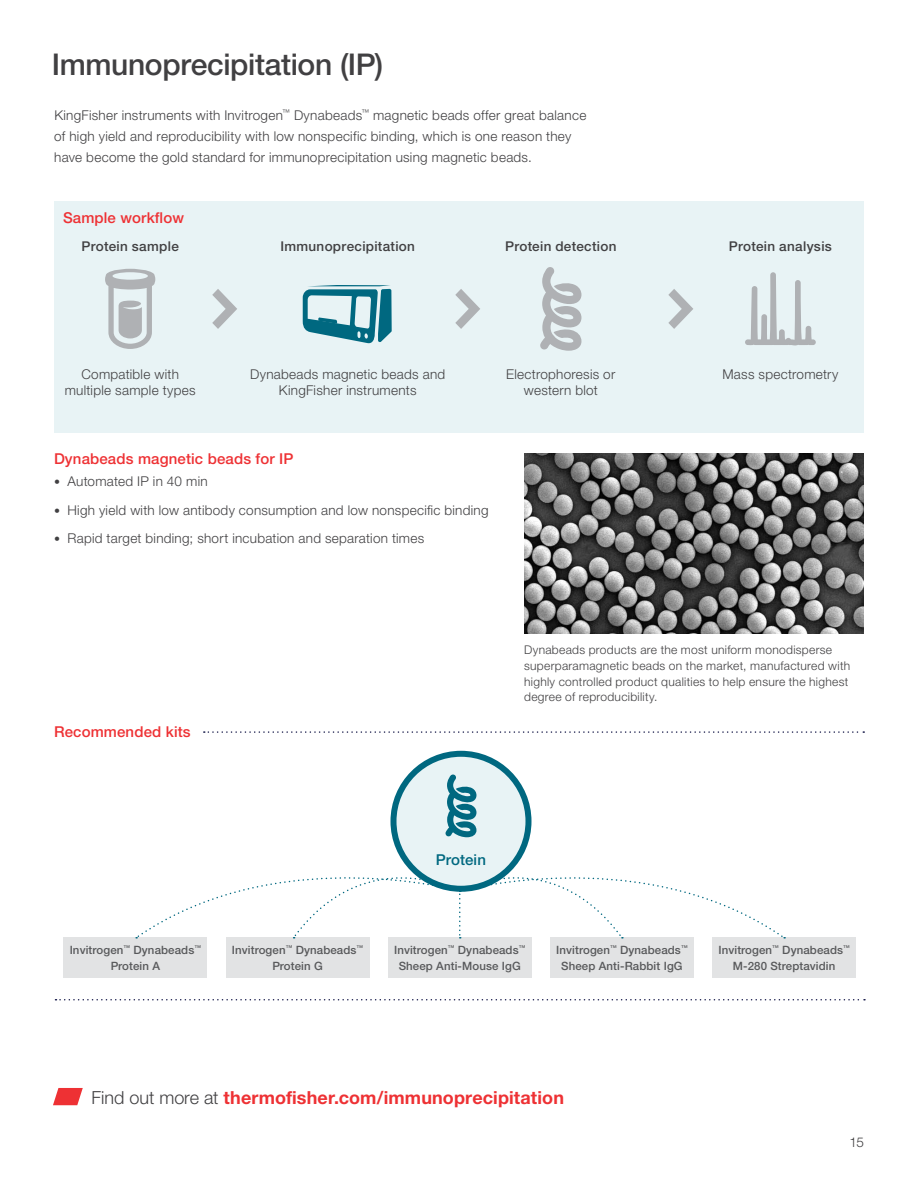
<style>
.page{position:relative;width:918px;height:1188px;background:#fff}
.page>*{position:absolute;margin:0;border:0;box-sizing:border-box;transform-origin:0 0}
.t1{font:500 30px "Helvetica Neue LTW1 G";letter-spacing:-.01em;color:#414042}
.t2{font:700 18px "Helvetica Neue LTW1 G";letter-spacing:.005em;color:#ee3134}
.t3{font:500 15px "Helvetica Neue LTW1 G";letter-spacing:.01em;color:#ee3134}
.t4{font:500 15px "Helvetica Neue LTW1 G";letter-spacing:.005em;color:#006880}
.t5{font:300 13.5px/21px "Helvetica Neue LTW1 G";letter-spacing:.02em;color:#414042;text-align:center}
.t6{font:500 13.5px "Helvetica Neue LTW1 G";letter-spacing:.025em;color:#414042}
.t7{font:300 12px/15.8px "Helvetica Neue LTW1 G";letter-spacing:.025em;color:#414042}
.t8{font:500 11.4px/16px "Helvetica Neue LTW1 G";letter-spacing:.01em;color:#58595b;text-align:center}
.s1{font-size:12px}
.s2{font-weight:300;color:#414042}
</style>
<div class="page">
<div style="left:54px;top:201px;width:810px;height:231px;background:#e8f3f5"></div>
<svg style="left:212px;top:289px;width:25px;height:40px"></svg>
<svg style="left:455px;top:289px;width:25px;height:40px"></svg>
<svg style="left:668px;top:289px;width:25px;height:40px"></svg>
<svg style="left:105px;top:269px;width:50px;height:80px"></svg>
<svg style="left:540px;top:267px;width:41px;height:84px"></svg>
<svg style="left:745px;top:272px;width:71px;height:73px"></svg>
<svg style="left:56px;top:999px;width:809px;height:1px"></svg>
<div style="left:64px;top:938px;width:143px;height:40px;background:#e2e3e4"></div>
<div style="left:226px;top:938px;width:143px;height:40px;background:#e2e3e4"></div>
<div style="left:388px;top:938px;width:143px;height:40px;background:#e2e3e4"></div>
<div style="left:550px;top:938px;width:144px;height:40px;background:#e2e3e4"></div>
<div style="left:713px;top:938px;width:143px;height:40px;background:#e2e3e4"></div>
<div style="left:393px;top:754px;width:135px;height:135px;background:#e8f3f5;border-radius:50%"></div>
<div style="left:390px;top:751px;width:141px;height:141px;border:6px solid #006880;border-radius:50%"></div>
<svg style="left:445px;top:774px;width:31px;height:63px"></svg>
<svg style="left:136px;top:850px;width:649px;height:89px"></svg>
<img style="left:524px;top:453px;width:340px;height:181px">
<svg style="left:53px;top:1088px;width:30px;height:17px"></svg>
<svg style="left:204px;top:731px;width:660px;height:2px"></svg>
<svg style="left:303px;top:285px;width:89px;height:59px"></svg>
<h1 class="t1" style="left:52px;top:47px;width:333px">Immunoprecipitation (IP)</h1>
<p class="t5" style="left:54px;top:104px;width:534px;text-align:left">KingFisher instruments with Invitrogen<sup>™</sup> Dynabeads<sup>™</sup> magnetic beads offer great balance of high yield and reproducibility with low nonspecific binding, which is one reason they have become the gold standard for immunoprecipitation using magnetic beads.</p>
<p class="t3" style="left:63px;top:208px;width:123px">Sample workflow</p>
<p class="t6" style="left:82px;top:238px;width:99px">Protein sample</p>
<p class="t6" style="left:280px;top:238px;width:136px">Immunoprecipitation</p>
<p class="t6" style="left:505px;top:238px;width:113px">Protein detection</p>
<p class="t6" style="left:729px;top:238px;width:104px">Protein analysis</p>
<p class="t5" style="left:81px;top:363px;width:99px">Compatible with</p>
<p class="t5" style="left:722px;top:363px;width:118px">Mass spectrometry</p>
<p class="t5" style="left:65px;top:379px;width:133px">multiple sample types</p>
<p class="t5" style="left:250px;top:366px;width:197px;line-height:16.2px">Dynabeads magnetic beads and<br>KingFisher instruments</p>
<p class="t5" style="left:506px;top:366px;width:111px;line-height:16.2px">Electrophoresis or western blot</p>
<p class="t3" style="left:54px;top:449px;width:241px">Dynabeads magnetic beads for IP</p>
<p class="t5" style="left:54px;top:471px;width:155px"><span class="s1">•</span> Automated IP in 40 min</p>
<p class="t5" style="left:54px;top:499px;width:436px"><span class="s1">•</span> High yield with low antibody consumption and low nonspecific binding</p>
<p class="t5" style="left:54px;top:528px;width:372px"><span class="s1">•</span> Rapid target binding; short incubation and separation times</p>
<p class="t3" style="left:54px;top:722px;width:138px">Recommended kits</p>
<p class="t7" style="left:524px;top:642px;width:328px">Dynabeads products are the most uniform monodisperse superparamagnetic beads on the market, manufactured with highly controlled product qualities to help ensure the highest degree of reproducibility.</p>
<p class="t4" style="left:436px;top:850px;width:52px">Protein</p>
<p class="t8" style="left:70px;top:942px;width:133px">Invitrogen<sup>™</sup> Dynabeads<sup>™<br></sup>Protein A</p>
<p class="t8" style="left:232px;top:942px;width:133px">Invitrogen<sup>™</sup> Dynabeads<sup>™<br></sup>Protein G</p>
<p class="t8" style="left:394px;top:942px;width:133px">Invitrogen<sup>™</sup> Dynabeads<sup>™<br></sup>Sheep Anti-Mouse IgG</p>
<p class="t8" style="left:556px;top:942px;width:133px">Invitrogen<sup>™</sup> Dynabeads<sup>™<br></sup>Sheep Anti-Rabbit IgG</p>
<p class="t8" style="left:718px;top:942px;width:133px">Invitrogen<sup>™</sup> Dynabeads<sup>™<br></sup>M-280 Streptavidin</p>
<h2 class="t2" style="left:92px;top:1087px;width:474px"><span class="s2">Find out more at</span> thermofisher.com/immunoprecipitation</h2>
<p class="t5" style="left:850px;top:1132px;width:16px">15</p>
</div>
